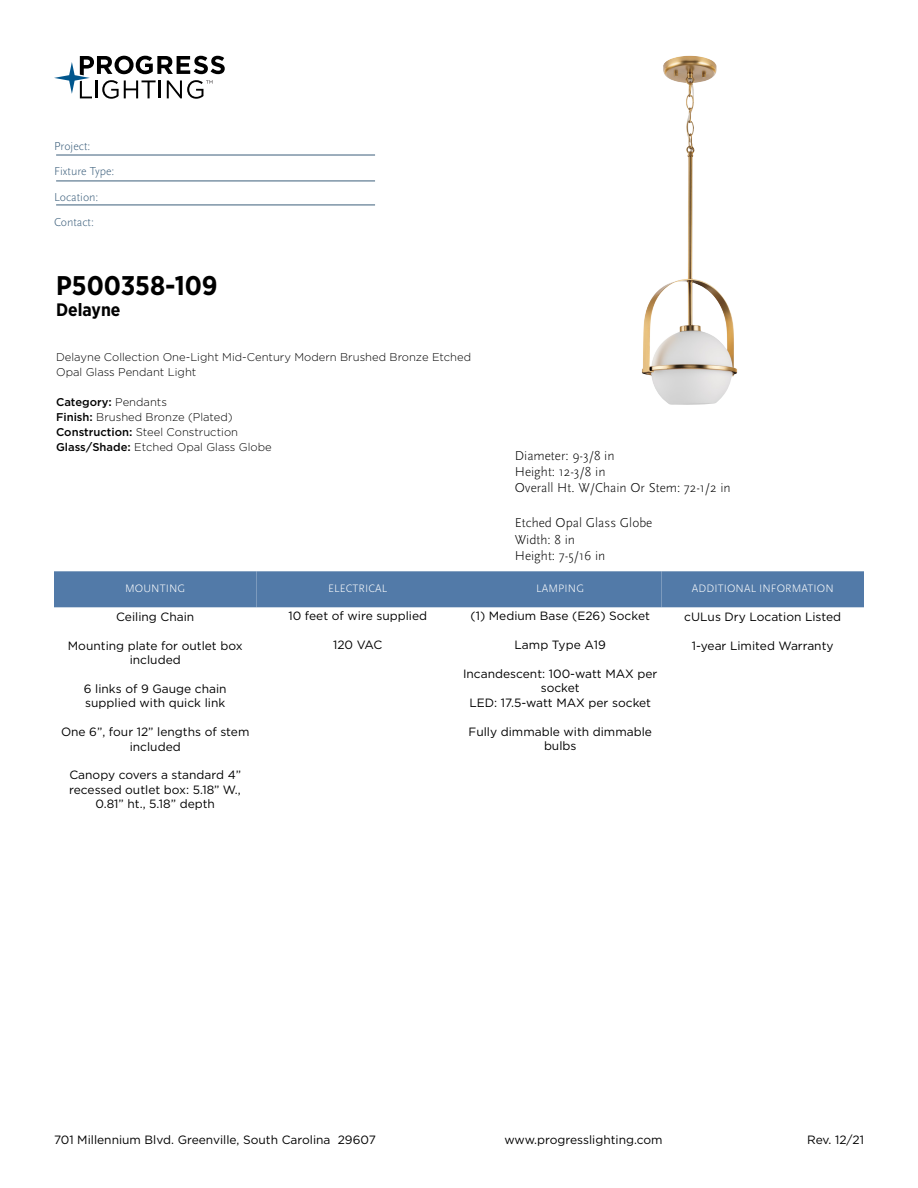
<style>
.page{position:relative;width:918px;height:1188px;background:#fff}
.page>*{position:absolute;margin:0;border:0;box-sizing:border-box;transform-origin:0 0}
.t1{font:700 27px "Gotham Narrow";color:#000}
.t2{font:700 18px "Gotham Narrow";color:#000}
.t3{font:300 13.5px/16.2px "Scala Sans Pro";color:#000}
.t4{font:12px/14.4px "Gotham";color:#000;text-align:center}
.t5{font:300 12px/25.5px "Scala Sans Pro";color:#3b5e7b}
.t6{font:300 11.25px/15px "Gotham";color:#000}
.t7{font:300 11.25px "Scala Sans Pro";letter-spacing:.01em;color:#fff}
.s1{font-weight:500}
</style>
<div class="page">
<svg style="left:54px;top:56px;width:171px;height:43px"></svg>
<hr style="left:56px;top:155px;width:319px;height:1px;background:#3b5e7b">
<hr style="left:56px;top:181px;width:319px;height:1px;background:#3b5e7b">
<hr style="left:56px;top:205px;width:319px;height:1px;background:#3b5e7b">
<img style="left:642px;top:56px;width:95px;height:349px">
<div style="left:54px;top:571px;width:202px;height:36px;background:#527aa8"></div>
<div style="left:256px;top:571px;width:203px;height:36px;background:#527aa8"></div>
<div style="left:459px;top:571px;width:203px;height:36px;background:#527aa8"></div>
<div style="left:662px;top:571px;width:202px;height:36px;background:#527aa8"></div>
<p class="t5" style="left:54px;top:133px;width:62px">Project:<br>Fixture Type:<br>Location:<br>Contact:</p>
<h1 class="t1" style="left:56px;top:269px;width:163px">P500358-109</h1>
<h2 class="t2" style="left:56px;top:299px;width:66px">Delayne</h2>
<p class="t6" style="left:56px;top:350px;width:417px">Delayne Collection One-Light Mid-Century Modern Brushed Bronze Etched<br>Opal Glass Pendant Light</p>
<p class="t6" style="left:56px;top:395px;width:217px"><span class="s1">Category:</span> Pendants<br><span class="s1">Finish:</span> Brushed Bronze (Plated)<br><span class="s1">Construction:</span> Steel Construction<br><span class="s1">Glass/Shade:</span> Etched Opal Glass Globe</p>
<p class="t3" style="left:515px;top:447px;width:218px">Diameter: 9-3/8 in<br>Height: 12-3/8 in<br>Overall Ht. W/Chain Or Stem: 72-1/2 in</p>
<p class="t3" style="left:515px;top:515px;width:139px">Etched Opal Glass Globe<br>Width: 8 in<br>Height: 7-5/16 in</p>
<p class="t7" style="left:125px;top:582px;width:62px">MOUNTING</p>
<p class="t4" style="left:116px;top:609px;width:80px">Ceiling Chain</p>
<p class="t4" style="left:68px;top:638px;width:176px">Mounting plate for outlet box included</p>
<p class="t4" style="left:84px;top:681px;width:144px;text-align:left">6 links of 9 Gauge chain supplied with quick link</p>
<p class="t4" style="left:61px;top:724px;width:190px">One 6”, four 12” lengths of stem included</p>
<p class="t4" style="left:69px;top:768px;width:173px">Canopy covers a standard 4” recessed outlet box: 5.18” W.,<br>0.81” ht., 5.18” depth</p>
<p class="t7" style="left:328px;top:582px;width:61px">ELECTRICAL</p>
<p class="t4" style="left:288px;top:609px;width:140px">10 feet of wire supplied</p>
<p class="t4" style="left:333px;top:637px;width:51px">120 VAC</p>
<p class="t7" style="left:536px;top:582px;width:49px">LAMPING</p>
<p class="t4" style="left:471px;top:609px;width:181px">(1) Medium Base (E26) Socket</p>
<p class="t4" style="left:515px;top:637px;width:93px">Lamp Type A19</p>
<p class="t4" style="left:463px;top:666px;width:196px">Incandescent: 100-watt MAX per socket<br>LED: 17.5-watt MAX per socket</p>
<p class="t4" style="left:469px;top:724px;width:185px">Fully dimmable with dimmable bulbs</p>
<p class="t7" style="left:692px;top:582px;width:143px">ADDITIONAL INFORMATION</p>
<p class="t4" style="left:684px;top:609px;width:159px">cULus Dry Location Listed</p>
<p class="t4" style="left:692px;top:638px;width:143px">1-year Limited Warranty</p>
<p class="t4" style="left:54px;top:1132px;width:323px">701 Millennium Blvd. Greenville, South Carolina 29607</p>
<p class="t4" style="left:504px;top:1132px;width:160px">www.progresslighting.com</p>
<p class="t4" style="left:807px;top:1132px;width:58px">Rev. 12/21</p>
</div>
